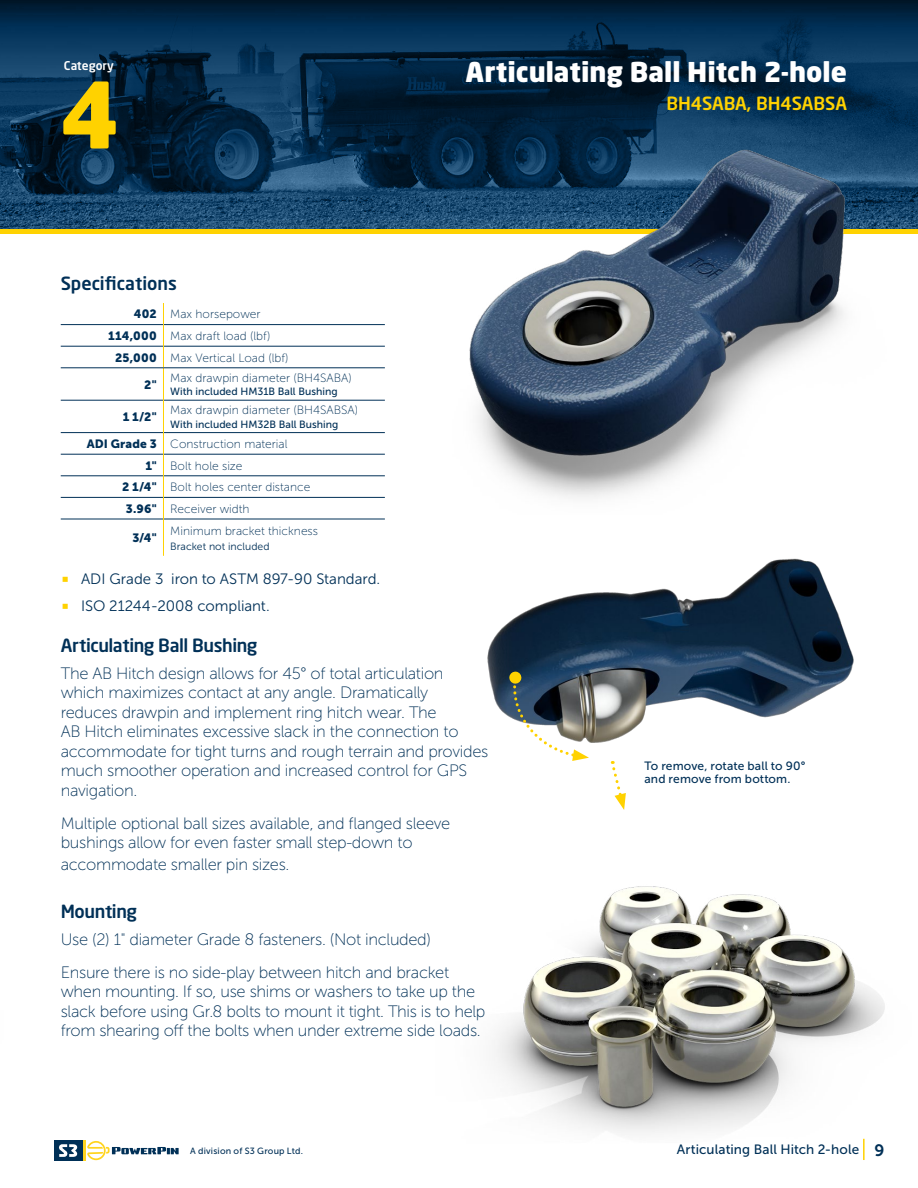
<style>
.page{position:relative;width:918px;height:1188px;background:#fff}
.page>*{position:absolute;margin:0;border:0;box-sizing:border-box;transform-origin:0 0}
.t1{font:900 90.15px "Neo Sans";color:#ffd200}
.t2{font:900 27px "Neo Sans";color:#fff}
.t3{font:500 18px "Neo Sans Std";letter-spacing:-.02em;color:#003057}
.t4{font:500 18px "Neo Sans Std";color:#ffd200}
.t5{font:500 18px "Neo Sans Std";color:#003057}
.t6{font:16.5px/19.5px "Museo Sans 100";letter-spacing:-.02em;color:#003057}
.t7{font:15px/26.2px "Museo Sans 300";color:#003057}
.t8{font:13.5px "Museo Sans 500";letter-spacing:.005em;color:#003057}
.t9{font:12px "Museo Sans 100";color:#003057}
.t10{font:12px/13.5px "Museo Sans 500";letter-spacing:.01em;color:#003057}
.t11{font:12px "Museo Sans 900";color:#003057}
.t12{font:500 12px "Neo Sans Std";color:#fff}
.t13{font:10.5px "Museo Sans 500";color:#003057}
.t14{font:10.5px "Museo Sans 300";color:#003057}
.t15{font:9px "Museo Sans 500";letter-spacing:.02em;color:#003057}
.s1{font-family:"Museo Sans 900"}
.s2{font-family:"Museo Sans 700";font-size:16.5px}
</style>
<div class="page">
<svg style="left:0;top:0;width:918px;height:230px;background:#082e4d"></svg>
<hr style="left:863px;top:1139px;width:2px;height:21px;background:#ffd200">
<svg style="left:87px;top:1141px;width:92px;height:19px"></svg>
<hr style="left:82px;top:1140px;width:3px;height:21px;background:#ffd41e">
<div style="left:54px;top:1140px;width:28px;height:21px;background:#003057"></div>
<svg style="left:59px;top:1144px;width:18px;height:13px"></svg>
<hr style="left:0;top:230px;width:918px;height:4px;background:#ffd200">
<img style="left:494px;top:886px;width:391px;height:257px">
<hr style="left:61px;top:324px;width:102px;height:1px;background:#003057">
<hr style="left:164px;top:324px;width:221px;height:1px;background:#003057">
<hr style="left:61px;top:346px;width:102px;height:1px;background:#003057">
<hr style="left:164px;top:346px;width:221px;height:1px;background:#003057">
<hr style="left:61px;top:400px;width:102px;height:1px;background:#003057">
<hr style="left:164px;top:400px;width:221px;height:1px;background:#003057">
<hr style="left:61px;top:432px;width:102px;height:1px;background:#003057">
<hr style="left:164px;top:432px;width:221px;height:1px;background:#003057">
<hr style="left:61px;top:454px;width:102px;height:1px;background:#003057">
<hr style="left:164px;top:454px;width:221px;height:1px;background:#003057">
<hr style="left:61px;top:476px;width:102px;height:1px;background:#003057">
<hr style="left:164px;top:476px;width:221px;height:1px;background:#003057">
<hr style="left:61px;top:497px;width:102px;height:1px;background:#003057">
<hr style="left:164px;top:497px;width:221px;height:1px;background:#003057">
<hr style="left:61px;top:519px;width:102px;height:1px;background:#003057">
<hr style="left:164px;top:519px;width:221px;height:1px;background:#003057">
<svg style="left:163px;top:303px;width:1px;height:65px"></svg>
<hr style="left:163px;top:368px;width:1px;height:32px;background:#ffd200">
<hr style="left:163px;top:400px;width:1px;height:33px;background:#ffd200">
<svg style="left:163px;top:433px;width:1px;height:86px"></svg>
<hr style="left:163px;top:519px;width:1px;height:37px;background:#ffd200">
<hr style="left:61px;top:368px;width:102px;height:1px;background:#003057">
<hr style="left:163px;top:368px;width:222px;height:1px;background:#003057">
<img style="left:434px;top:138px;width:458px;height:360px">
<img style="left:487px;top:558px;width:367px;height:185px">
<svg style="left:610px;top:761px;width:16px;height:49px"></svg>
<svg style="left:509px;top:671px;width:80px;height:90px"></svg>
<p class="t12" style="left:64px;top:58px;width:51px">Category</p>
<h1 class="t1" style="left:59px;top:77px;width:62px">4</h1>
<h2 class="t2" style="left:466px;top:60px;width:383px">Articulating Ball Hitch 2-hole</h2>
<p class="t4" style="left:666px;top:92px;width:182px">BH4SABA, BH4SABSA</p>
<p class="t5" style="left:61px;top:272px;width:118px">Specifications</p>
<p class="t9" style="left:134px;top:308px;width:128px"><span class="s1">402</span> Max horsepower</p>
<p class="t9" style="left:108px;top:329px;width:164px"><span class="s1">114,000</span> Max draft load (lbf)</p>
<p class="t9" style="left:115px;top:351px;width:175px"><span class="s1">25,000</span> Max Vertical Load (lbf)</p>
<p class="t11" style="left:144px;top:377px;width:14px">2"</p>
<p class="t9" style="left:170px;top:371px;width:183px">Max drawpin diameter (BH4SABA)</p>
<p class="t13" style="left:170px;top:386px;width:169px">With included HM31B Ball Bushing</p>
<p class="t11" style="left:123px;top:410px;width:35px">1 1/2"</p>
<p class="t9" style="left:170px;top:404px;width:189px">Max drawpin diameter (BH4SABSA)</p>
<p class="t13" style="left:170px;top:418px;width:170px">With included HM32B Ball Bushing</p>
<p class="t9" style="left:87px;top:437px;width:202px"><span class="s1">ADI Grade 3</span> Construction material</p>
<p class="t9" style="left:145px;top:459px;width:99px"><span class="s1">1"</span> Bolt hole size</p>
<p class="t9" style="left:122px;top:481px;width:190px"><span class="s1">2 1/4"</span> Bolt holes center distance</p>
<p class="t9" style="left:126px;top:502px;width:125px"><span class="s1">3.96"</span> Receiver width</p>
<p class="t11" style="left:132px;top:531px;width:26px">3/4"</p>
<p class="t9" style="left:170px;top:524px;width:149px">Minimum bracket thickness</p>
<p class="t14" style="left:170px;top:540px;width:101px">Bracket not included</p>
<p class="t7" style="left:81px;top:566px;width:301px">ADI Grade 3 iron to ASTM 897-90 Standard.<br>ISO 21244-2008 compliant.</p>
<p class="t3" style="left:61px;top:634px;width:198px">Articulating Ball Bushing</p>
<p class="t6" style="left:61px;top:663px;width:429px">The AB Hitch design allows for 45° of total articulation which maximizes contact at any angle. Dramatically reduces drawpin and implement ring hitch wear. The<br>AB Hitch eliminates excessive slack in the connection to accommodate for tight turns and rough terrain and provides much smoother operation and increased control for GPS navigation.</p>
<p class="t6" style="left:61px;top:813px;width:391px">Multiple optional ball sizes available, and flanged sleeve bushings allow for even faster small step-down to</p>
<p class="t6" style="left:61px;top:855px;width:230px">accommodate smaller pin sizes.</p>
<p class="t3" style="left:61px;top:900px;width:78px">Mounting</p>
<p class="t6" style="left:61px;top:923px;width:390px;line-height:33px">Use (2) 1" diameter Grade 8 fasteners. (Not included)<br>Ensure there is no side-play between hitch and bracket</p>
<p class="t6" style="left:61px;top:982px;width:426px">when mounting. If so, use shims or washers to take up the slack before using Gr.8 bolts to mount it tight. This is to help from shearing off the bolts when under extreme side loads.</p>
<p class="t10" style="left:644px;top:759px;width:163px">To remove, rotate ball to 90° and remove from bottom.</p>
<p class="t15" style="left:190px;top:1146px;width:114px">A division of S3 Group Ltd.</p>
<p class="t8" style="left:677px;top:1142px;width:209px">Articulating Ball Hitch 2-hole <span class="s2">9</span></p>
</div>
